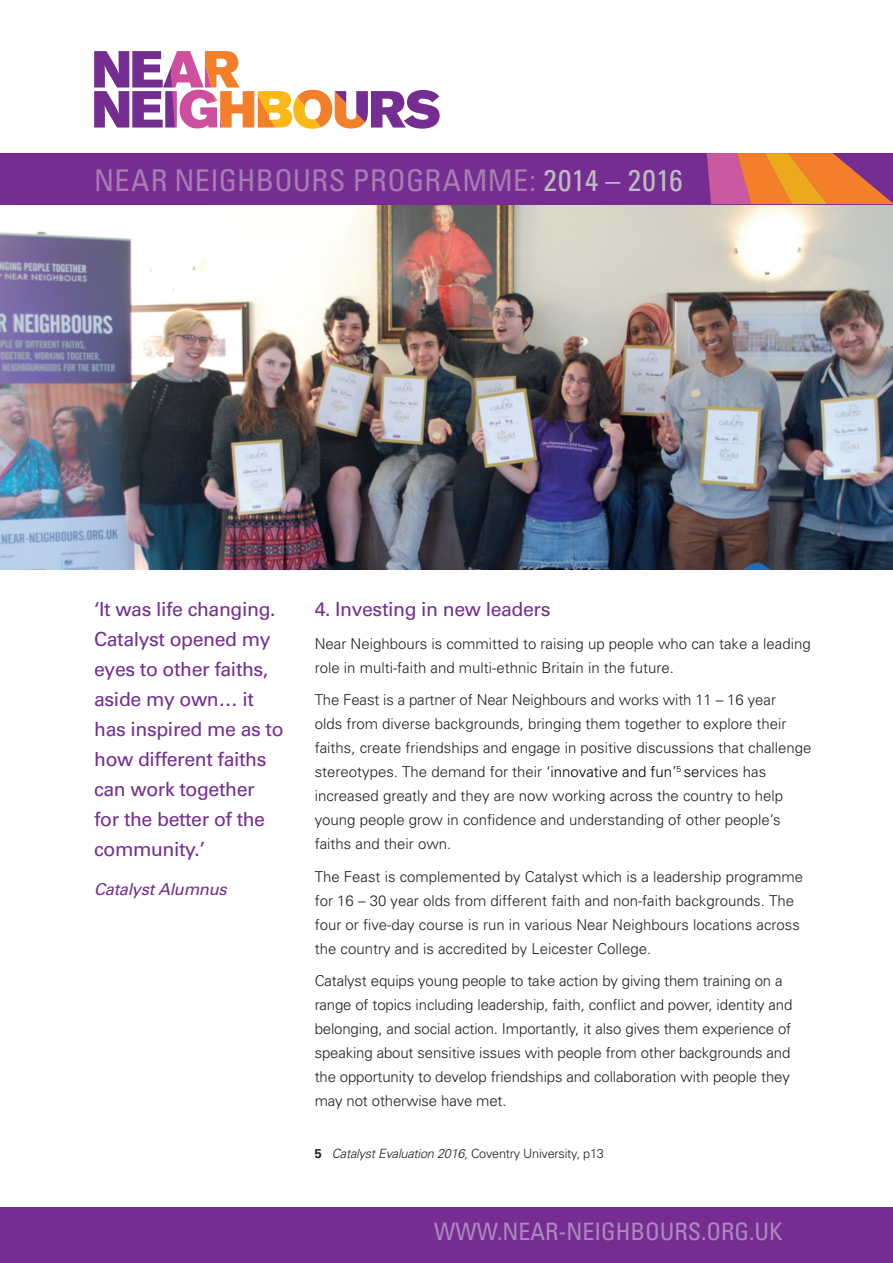
<style>
.page{position:relative;width:893px;height:1263px;background:#fff}
.page>*{position:absolute;margin:0;border:0;box-sizing:border-box;transform-origin:0 0}
.t1{font:condensed 30px "Univers";letter-spacing:.01em;color:#a77db2}
.t2{font:condensed 24px "Univers";color:#ac89bf}
.t3{font:19.5px/30px "Univers";letter-spacing:-.02em;color:#752d92}
.t4{font:italic 16.5px "Univers";letter-spacing:-.02em;color:#752d92}
.t5{font:300 15px/24px "Univers";color:#231f20}
.t6{font:italic 300 12.75px "Univers";letter-spacing:-.02em;color:#231f20}
.s1{color:#bcbdc0}
.s2{color:#000001}
.s3{font-weight:700;font-style:normal}
.s4{font-style:normal}
</style>
<div class="page">
<div style="left:0;top:1208px;width:893px;height:55px;background:#752d92"></div>
<img style="left:0;top:204px;width:893px;height:366px">
<svg style="left:94px;top:51px;width:346px;height:78px"></svg>
<div style="left:0;top:153px;width:893px;height:51px;background:#752d92"></div>
<svg style="left:707px;top:153px;width:186px;height:51px"></svg>
<h1 class="t1" style="left:94px;top:161px;width:590px">NEAR NEIGHBOURS PROGRAMME: <span class="s1">2014 – 2016</span></h1>
<h3 class="t3" style="left:94px;top:594px;width:191px">‘It was life changing.<br>Catalyst opened my eyes to other faiths, aside my own… it has inspired me as to how different faiths can work together for the better of the community.’</h3>
<p class="t4" style="left:94px;top:879px;width:134px">Catalyst Alumnus</p>
<h3 class="t3" style="left:315px;top:594px;width:237px">4. Investing in new leaders</h3>
<p class="t5" style="left:315px;top:631px;width:497px">Near Neighbours is committed to raising up people who can take a leading role in multi-faith and multi-ethnic Britain in the future.</p>
<p class="t5" style="left:315px;top:688px;width:498px">The Feast is a partner of Near Neighbours and works with 11 – 16 year<br>olds from diverse backgrounds, bringing them together to explore their faiths, create friendships and engage in positive discussions that challenge stereotypes. The demand for their <span class="s2">‘innovative and fun’</span><sup>5</sup> <span class="s2">ser</span>vices has increased greatly and they are now working across the country to help young people grow in confidence and understanding of other people’s faiths and their own.</p>
<p class="t5" style="left:315px;top:864px;width:490px">The Feast is complemented by Catalyst which is a leadership programme for 16 – 30 year olds from different faith and non-faith backgrounds. The four or five-day course is run in various Near Neighbours locations across the country and is accredited by Leicester College.</p>
<p class="t5" style="left:315px;top:969px;width:479px">Catalyst equips young people to take action by giving them training on a range of topics including leadership, faith, conflict and power, identity and belonging, and social action. Importantly, it also gives them experience of speaking about sensitive issues with people from other backgrounds and the opportunity to develop friendships and collaboration with people they may not otherwise have met.</p>
<p class="t6" style="left:315px;top:1146px;width:291px"><span class="s3">5</span> Catalyst Evaluation 2016, <span class="s4">Coventry University, p13</span></p>
<h2 class="t2" style="left:434px;top:1216px;width:350px">WWW.NEAR-NEIGHBOURS.ORG.UK</h2>
</div>
